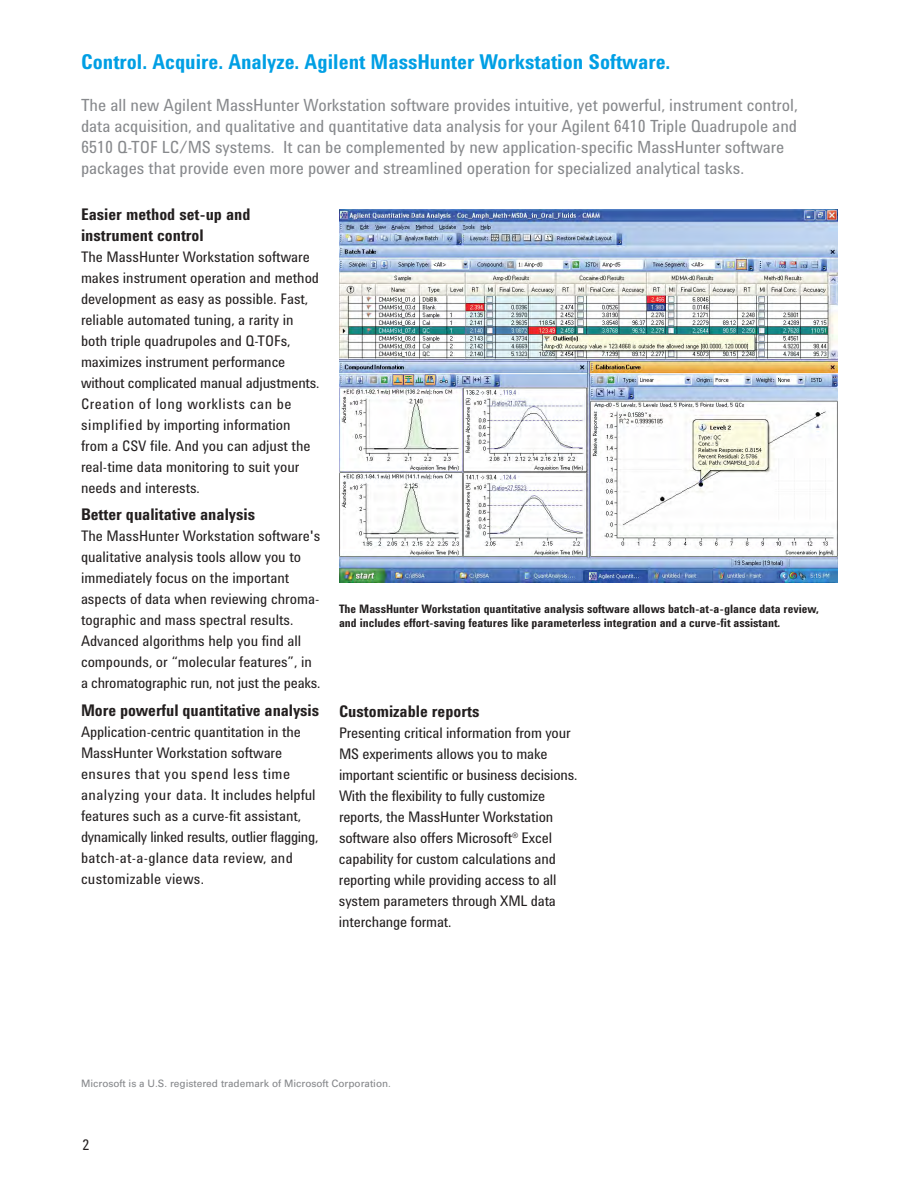
<style>
.page{position:relative;width:918px;height:1188px;background:#fff}
.page>*{position:absolute;margin:0;border:0;box-sizing:border-box;transform-origin:0 0}
.t1{font:700 21px "Agilent Cond";color:#009fe4}
.t2{font:17.25px/21px "Agilent Cond";color:#87898c}
.t3{font:700 16.5px/21px "Agilent Cond";color:#231f1f}
.t4{font:15px/21px "Agilent Cond";color:#231f1f}
.t5{font:700 12px/14.4px "Agilent Cond";color:#231f1f}
.t6{font:10.5px "Agilent";color:#87898c}
</style>
<div class="page">
<img style="left:340px;top:210px;width:498px;height:373px">
<h1 class="t1" style="left:81px;top:53px;width:591px">Control. Acquire. Analyze. Agilent MassHunter Workstation Software.</h1>
<p class="t2" style="left:81px;top:96px;width:718px">The all new Agilent MassHunter Workstation software provides intuitive, yet powerful, instrument control, data acquisition, and qualitative and quantitative data analysis for your Agilent 6410 Triple Quadrupole and 6510 Q-TOF LC/MS systems. It can be complemented by new application-specific MassHunter software packages that provide even more power and streamlined operation for specialized analytical tasks.</p>
<p class="t3" style="left:81px;top:205px;width:171px">Easier method set-up and instrument control</p>
<p class="t4" style="left:81px;top:248px;width:240px">The MassHunter Workstation software makes instrument operation and method development as easy as possible. Fast, reliable automated tuning, a rarity in both triple quadrupoles and Q-TOFs, maximizes instrument performance without complicated manual adjustments.<br>Creation of long worklists can be simplified by importing information from a CSV file. And you can adjust the real-time data monitoring to suit your needs and interests.</p>
<p class="t3" style="left:81px;top:505px;width:176px">Better qualitative analysis</p>
<p class="t4" style="left:81px;top:526px;width:241px">The MassHunter Workstation software's qualitative analysis tools allow you to immediately focus on the important aspects of data when reviewing chroma&shy;tographic and mass spectral results.<br>Advanced algorithms help you find all compounds, or “molecular features”, in a chromatographic run, not just the peaks.</p>
<p class="t3" style="left:81px;top:702px;width:240px">More powerful quantitative analysis</p>
<p class="t4" style="left:81px;top:723px;width:239px">Application-centric quantitation in the MassHunter Workstation software ensures that you spend less time analyzing your data. It includes helpful features such as a curve-fit assistant, dynamically linked results, outlier flagging, batch-at-a-glance data review, and customizable views.</p>
<p class="t5" style="left:339px;top:603px;width:481px">The MassHunter Workstation quantitative analysis software allows batch-at-a-glance data review, and includes effort-saving features like parameterless integration and a curve-fit assistant.</p>
<p class="t3" style="left:339px;top:702px;width:142px">Customizable reports</p>
<p class="t4" style="left:339px;top:724px;width:240px">Presenting critical information from your MS experiments allows you to make important scientific or business decisions.<br>With the flexibility to fully customize reports, the MassHunter Workstation software also offers Microsoft<sup>®</sup> Excel capability for custom calculations and reporting while providing access to all system parameters through XML data interchange format.</p>
<p class="t6" style="left:81px;top:1080px;width:311px">Microsoft is a U.S. registered trademark of Microsoft Corporation.</p>
<p class="t4" style="left:82px;top:1135px;width:8px">2</p>
</div>
